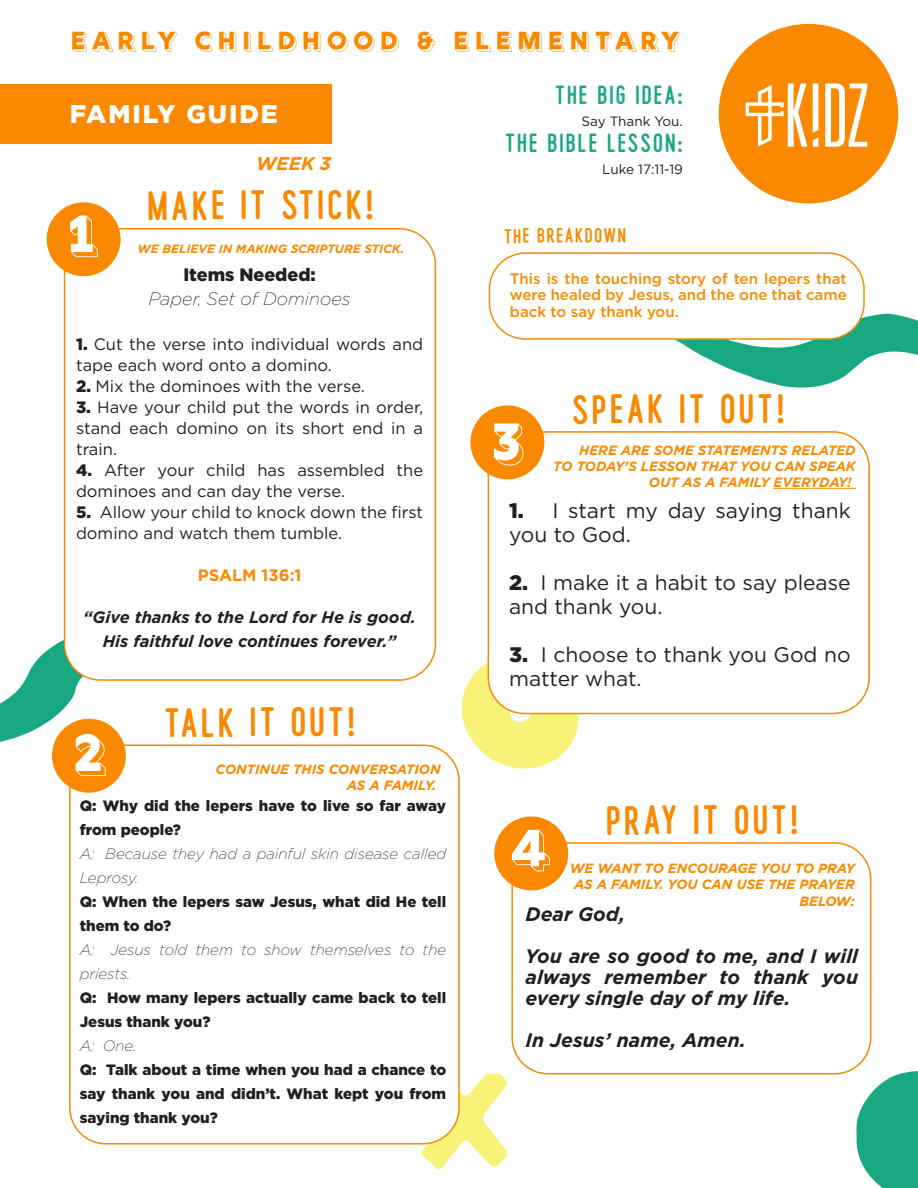
<style>
.page{position:relative;width:918px;height:1188px;background:#fff}
.page>*{position:absolute;margin:0;border:0;box-sizing:border-box;transform-origin:0 0}
.t1{font:56.4px "Rig Bold Reverse";color:#fff}
.t2{font:700 33px "Cynzia";letter-spacing:.095em;color:#fa8900}
.t3{font:27px "Rig Bold Reverse";letter-spacing:.2em;color:#fa8900}
.t4{font:900 25.5px "Gotham";letter-spacing:.075em;color:#fff}
.t5{font:21px/24px "Gotham";color:#231f20}
.t6{font:700 21px "Cynzia";letter-spacing:.1em;color:#17a882}
.t7{font:italic 700 19.5px/42px "Gotham";color:#231f20}
.t8{font:italic 700 18.45px "Gotham";color:#fa8900}
.t9{font:italic 200 18px "Gotham";color:#231f20}
.t10{font:900 18px "Gotham";color:#231f20}
.t11{font:16.5px/21px "Gotham";color:#231f20}
.t12{font:italic 700 16.5px/24px "Gotham";color:#231f20;text-align:center}
.t13{font:700 16.5px "Cynzia";letter-spacing:.095em;color:#fa8900}
.t14{font:700 16.5px "Gotham";color:#fa8900}
.t15{font:900 15px/24px "Gotham";color:#231f20}
.t16{font:italic 200 15px/24px "Gotham";color:#231f20}
.t17{font:500 15px/16.5px "Gotham";color:#fa8900;text-align:justify}
.t18{font:13.5px "Gotham";color:#231f20}
.t19{font:italic 700 13.35px/16px "Gotham";color:#fa8900}
.t20{font:italic 700 12px "Gotham";color:#fa8900}
.s1{font-weight:900}
</style>
<div class="page">
<div style="left:0;top:84px;width:331px;height:59px;background:#fa8900"></div>
<div style="left:719px;top:25px;width:178px;height:178px;background:#fa8900;border-radius:50%"></div>
<svg style="left:825px;top:83px;width:42px;height:64px"></svg>
<svg style="left:746px;top:83px;width:61px;height:64px"></svg>
<svg style="left:813px;top:83px;width:5px;height:64px"></svg>
<svg style="left:676px;top:313px;width:242px;height:148px"></svg>
<svg style="left:461px;top:658px;width:120px;height:111px"></svg>
<svg style="left:421px;top:1074px;width:87px;height:96px"></svg>
<svg style="left:0;top:616px;width:124px;height:134px"></svg>
<svg style="left:856px;top:1071px;width:62px;height:117px"></svg>
<div style="left:65px;top:229px;width:370px;height:451px;background:#fff;border-radius:36px"></div>
<div style="left:64px;top:228px;width:372px;height:453px;border:2px solid #fa8900;border-radius:36px"></div>
<div style="left:47px;top:202px;width:74px;height:74px;background:#fa8900;border-radius:50%"></div>
<div style="left:488px;top:432px;width:381px;height:281px;background:#fff;border-radius:36px"></div>
<div style="left:488px;top:431px;width:382px;height:283px;border:2px solid #fa8900;border-radius:36px"></div>
<div style="left:470px;top:405px;width:74px;height:74px;background:#fa8900;border-radius:50%"></div>
<div style="left:70px;top:745px;width:389px;height:399px;background:#fff;border-radius:36px"></div>
<div style="left:69px;top:744px;width:391px;height:401px;border:2px solid #fa8900;border-radius:36px"></div>
<div style="left:52px;top:719px;width:74px;height:74px;background:#fa8900;border-radius:50%"></div>
<div style="left:511px;top:842px;width:360px;height:233px;border:2px solid #fa8900;border-radius:36px"></div>
<div style="left:494px;top:817px;width:74px;height:73px;background:#fa8900;border-radius:50%"></div>
<hr style="left:774px;top:488px;width:82px;height:1px;background:#fa8900">
<div style="left:489px;top:253px;width:375px;height:86px;background:#fff;border-radius:36px"></div>
<div style="left:489px;top:252px;width:376px;height:88px;border:2px solid #fa8900;border-radius:36px"></div>
<h3 class="t3" style="left:71px;top:25px;width:611px">EARLY CHILDHOOD &amp; ELEMENTARY</h3>
<h3 class="t4" style="left:70px;top:96px;width:209px">FAMILY GUIDE</h3>
<h1 class="t1" style="left:69px;top:202px;width:32px">1</h1>
<p class="t8" style="left:256px;top:151px;width:77px">WEEK 3</p>
<h2 class="t2" style="left:148px;top:187px;width:228px">MAKE IT STICK!</h2>
<p class="t20" style="left:138px;top:241px;width:268px">WE BELIEVE IN MAKING SCRIPTURE STICK.</p>
<p class="t10" style="left:183px;top:262px;width:134px">Items Needed:</p>
<p class="t9" style="left:149px;top:288px;width:204px">Paper, Set of Dominoes</p>
<p class="t11" style="left:76px;top:333px;width:349px"><span class="s1">1.</span> Cut the verse into individual words and tape each word onto a domino.</p>
<p class="t11" style="left:76px;top:375px;width:290px"><span class="s1">2.</span> Mix the dominoes with the verse.</p>
<p class="t11" style="left:76px;top:396px;width:349px;text-align:justify"><span class="s1">3.</span> Have your child put the words in order, stand each domino on its short end in a train.</p>
<p class="t11" style="left:76px;top:459px;width:349px"><span class="s1">4.</span> After your child has assembled the dominoes and can day the verse.</p>
<p class="t11" style="left:76px;top:501px;width:349px"><span class="s1">5.</span> Allow your child to knock down the first domino and watch them tumble.</p>
<p class="t14" style="left:198px;top:564px;width:105px">PSALM 136:1</p>
<p class="t12" style="left:83px;top:605px;width:334px">“Give thanks to the Lord for He is good.<br>His faithful love continues forever.”</p>
<h1 class="t1" style="left:74px;top:721px;width:34px">2</h1>
<h2 class="t2" style="left:164px;top:704px;width:193px">TALK IT OUT!</h2>
<p class="t19" style="left:347px;top:761px;width:95px;text-indent:-131px">CONTINUE THIS CONVERSATION<br>AS A FAMILY.</p>
<p class="t15" style="left:80px;top:793px;width:368px">Q: Why did the lepers have to live so far away from people?</p>
<p class="t16" style="left:80px;top:841px;width:368px">A: Because they had a painful skin disease called<br>Leprosy.</p>
<p class="t15" style="left:80px;top:889px;width:368px">Q: When the lepers saw Jesus, what did He tell them to do?</p>
<p class="t16" style="left:80px;top:937px;width:368px">A: Jesus told them to show themselves to the priests.</p>
<p class="t15" style="left:80px;top:985px;width:368px">Q: How many lepers actually came back to tell<br>Jesus thank you?</p>
<p class="t16" style="left:80px;top:1033px;width:58px">A: One.</p>
<p class="t15" style="left:80px;top:1057px;width:368px;text-align:justify">Q: Talk about a time when you had a chance to say thank you and didn’t. What kept you from saying thank you?</p>
<p class="t6" style="left:555px;top:83px;width:129px">THE BIG IDEA:</p>
<p class="t18" style="left:581px;top:113px;width:103px">Say Thank You.</p>
<p class="t6" style="left:505px;top:131px;width:179px">THE BIBLE LESSON:</p>
<p class="t18" style="left:602px;top:161px;width:82px">Luke 17:11-19</p>
<p class="t13" style="left:504px;top:227px;width:124px">THE BREAKDOWN</p>
<p class="t17" style="left:510px;top:270px;width:338px">This is the touching story of ten lepers that were healed by Jesus, and the one that came back to say thank you.</p>
<h1 class="t1" style="left:493px;top:410px;width:34px">3</h1>
<h2 class="t2" style="left:572px;top:391px;width:214px">SPEAK IT OUT!</h2>
<p class="t19" style="left:579px;top:442px;width:278px">HERE ARE SOME STATEMENTS RELATED</p>
<p class="t19" style="left:553px;top:458px;width:304px">TO TODAY’S LESSON THAT YOU CAN SPEAK</p>
<p class="t19" style="left:649px;top:474px;width:204px">OUT AS A FAMILY EVERYDAY!</p>
<p class="t5" style="left:509px;top:499px;width:343px"><span class="s1">1.</span> I start my day saying thank you to God.</p>
<p class="t5" style="left:509px;top:571px;width:343px"><span class="s1">2.</span> I make it a habit to say please and thank you.</p>
<p class="t5" style="left:509px;top:643px;width:343px"><span class="s1">3.</span> I choose to thank you God no matter what.</p>
<h2 class="t2" style="left:606px;top:802px;width:194px">PRAY IT OUT!</h2>
<h1 class="t1" style="left:512px;top:816px;width:39px">4</h1>
<p class="t19" style="left:570px;top:861px;width:287px;text-align:right">WE WANT TO ENCOURAGE YOU TO PRAY<br>AS A FAMILY. YOU CAN USE THE PRAYER<br>BELOW:</p>
<p class="t7" style="left:526px;top:893px;width:334px">Dear God,<br>You are so good to me, and I will</p>
<p class="t7" style="left:526px;top:966px;width:334px;line-height:21px">always remember to thank you every single day of my life.</p>
<p class="t7" style="left:526px;top:1019px;width:222px">In Jesus’ name, Amen.</p>
</div>
